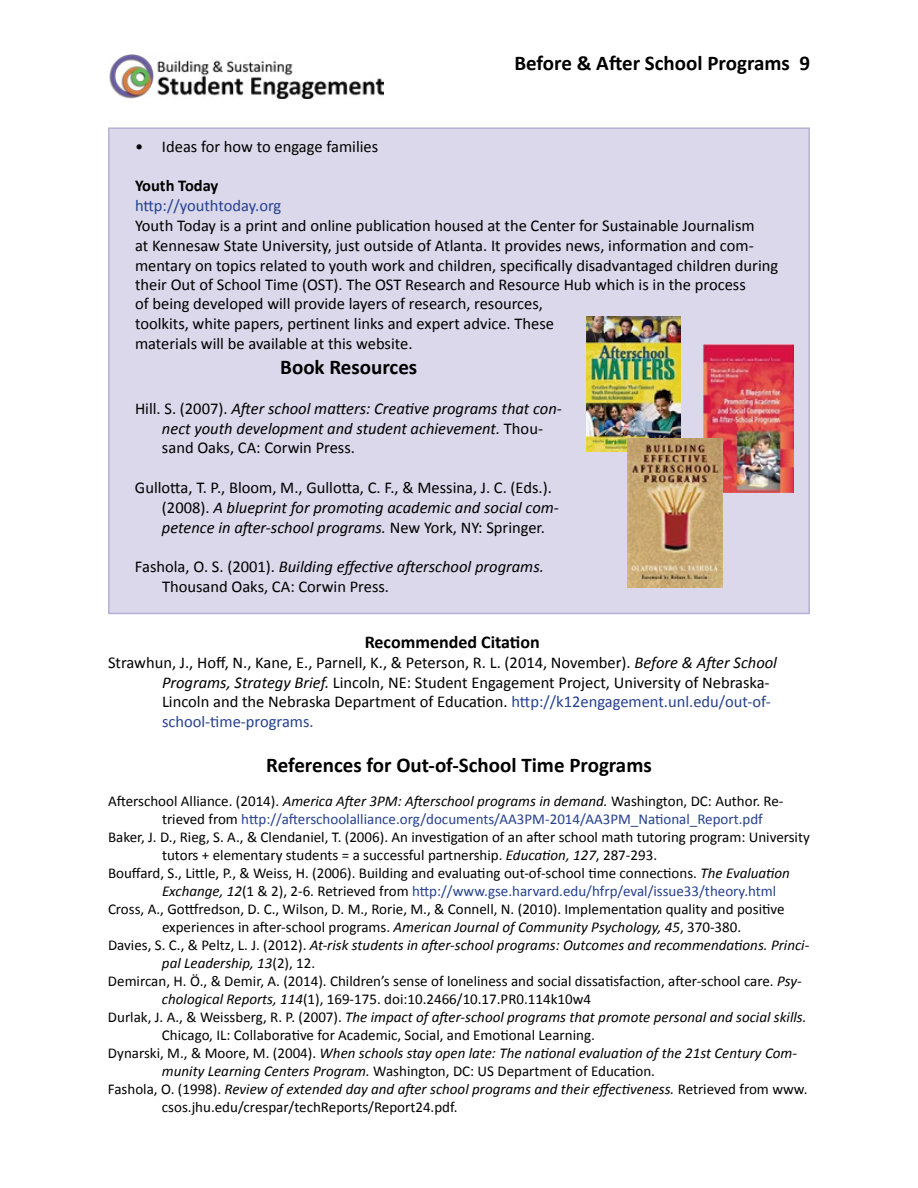
<style>
.page{position:relative;width:918px;height:1188px;background:#fff}
.page>*{position:absolute;margin:0;border:0;box-sizing:border-box;transform-origin:0 0}
.t1{font:700 21px "Calibri";color:#000}
.t2{font:700 18px "Calibri";color:#000}
.t3{font:16.5px/19.8px "Calibri";color:#000}
.t4{font:italic 16.5px/19.8px "Calibri";color:#000}
.t5{font:16.5px "Calibri";letter-spacing:-.005em;color:#25408f}
.t6{font:700 16.5px "Calibri";color:#000}
.t7{font:15px "Calibri";color:#000}
.t8{font:italic 15px "Calibri";color:#000}
.t9{font:15px "Calibri";color:#25408f}
.s1{font-style:normal}
.s2{font-style:italic}
.s3{color:#25408f}
.s4{color:#000}
.s5{font-style:italic;color:#000}
</style>
<div class="page">
<img style="left:109px;top:54px;width:274px;height:45px">
<div style="left:109px;top:128px;width:700px;height:486px;background:#dad8ea"></div>
<div style="left:108px;top:127px;width:702px;height:487px;border:2px solid #9e97c7"></div>
<img style="left:586px;top:316px;width:95px;height:136px">
<img style="left:704px;top:344px;width:89px;height:149px">
<img style="left:628px;top:439px;width:94px;height:148px">
<p class="t1" style="left:514px;top:49px;width:297px">Before &amp; After School Programs 9</p>
<p class="t3" style="left:135px;top:137px;width:245px">• Ideas for how to engage families</p>
<p class="t6" style="left:135px;top:175px;width:85px">Youth Today</p>
<p class="t5" style="left:135px;top:195px;width:148px">http://youthtoday.org</p>
<p class="t3" style="left:135px;top:216px;width:645px">Youth Today is a print and online publication housed at the Center for Sustainable Journalism<br>at Kennesaw State University, just outside of Atlanta. It provides news, information and com&shy;mentary on topics related to youth work and children, specifically disadvantaged children during their Out of School Time (OST). The OST Research and Resource Hub which is in the process</p>
<p class="t3" style="left:135px;top:294px;width:421px">of being developed will provide layers of research, resources, toolkits, white papers, pertinent links and expert advice. These materials will be available at this website.</p>
<p class="t1" style="left:280px;top:354px;width:139px">Book Resources</p>
<p class="t4" style="left:162px;top:398px;width:401px;text-indent:-27px"><span class="s1">Hill. S. (2007).</span> After school matters: Creative programs that con&shy;nect youth development and student achievement. <span class="s1">Thou&shy;sand Oaks, CA: Corwin Press.</span></p>
<p class="t3" style="left:162px;top:478px;width:399px;text-indent:-27px">Gullotta, T. P., Bloom, M., Gullotta, C. F., &amp; Messina, J. C. (Eds.). (2008). <span class="s2">A blueprint for promoting academic and social com&shy;petence in after-school programs.</span> New York, NY: Springer.</p>
<p class="t3" style="left:162px;top:557px;width:383px;text-indent:-27px">Fashola, O. S. (2001). <span class="s2">Building effective afterschool programs.<br></span>Thousand Oaks, CA: Corwin Press.</p>
<p class="t2" style="left:365px;top:631px;width:177px">Recommended Citation</p>
<p class="t3" style="left:162px;top:652px;width:617px;text-indent:-54px">Strawhun, J., Hoff, N., Kane, E., Parnell, K., &amp; Peterson, R. L. (2014, November). <span class="s2">Before &amp; After School Programs, Strategy Brief.</span> Lincoln, NE: Student Engagement Project, University of Nebraska-Lincoln and the Nebraska Department of Education. <span class="s3">http://k12engagement.unl.edu/out-of&shy;school-time-programs.</span></p>
<p class="t1" style="left:266px;top:751px;width:387px">References for Out-of-School Time Programs</p>
<p class="t7" style="left:108px;top:791px;width:677px">Afterschool Alliance. (2014). <span class="s2">America After 3PM: Afterschool programs in demand.</span> Washington, DC: Author. Re-</p>
<p class="t9" style="left:162px;top:809px;width:602px"><span class="s4">trieved from</span> http://afterschoolalliance.org/documents/AA3PM-2014/AA3PM_National_Report.pdf</p>
<p class="t7" style="left:108px;top:827px;width:703px">Baker, J. D., Rieg, S. A., &amp; Clendaniel, T. (2006). An investigation of an after school math tutoring program: University</p>
<p class="t7" style="left:162px;top:845px;width:497px">tutors + elementary students = a successful partnership. <span class="s2">Education, 127</span>, 287-293.</p>
<p class="t7" style="left:108px;top:863px;width:684px">Bouffard, S., Little, P., &amp; Weiss, H. (2006). Building and evaluating out-of-school time connections. <span class="s2">The Evaluation</span></p>
<p class="t9" style="left:162px;top:881px;width:616px"><span class="s5">Exchange, 12</span><span class="s4">(1 &amp; 2), 2-6. Retrieved from</span> http://www.gse.harvard.edu/hfrp/eval/issue33/theory.html</p>
<p class="t7" style="left:108px;top:899px;width:678px">Cross, A., Gottfredson, D. C., Wilson, D. M., Rorie, M., &amp; Connell, N. (2010). Implementation quality and positive</p>
<p class="t7" style="left:162px;top:917px;width:581px">experiences in after-school programs. <span class="s2">American Journal of Community Psychology, 45</span>, 370-380.</p>
<p class="t8" style="left:108px;top:935px;width:703px"><span class="s1">Davies, S. C., &amp; Peltz, L. J. (2012).</span> At-risk students in after-school programs: Outcomes and recommendations. Princi-</p>
<p class="t8" style="left:162px;top:953px;width:155px">pal Leadership, 13<span class="s1">(2), 12.</span></p>
<p class="t7" style="left:108px;top:971px;width:695px">Demircan, H. Ö., &amp; Demir, A. (2014). Children’s sense of loneliness and social dissatisfaction, after-school care. <span class="s2">Psy-</span></p>
<p class="t7" style="left:162px;top:989px;width:431px"><span class="s2">chological Reports, 114</span>(1), 169-175. doi:10.2466/10.17.PR0.114k10w4</p>
<p class="t8" style="left:108px;top:1007px;width:700px"><span class="s1">Durlak, J. A., &amp; Weissberg, R. P. (2007).</span> The impact of after-school programs that promote personal and social skills.</p>
<p class="t7" style="left:162px;top:1025px;width:434px">Chicago, IL: Collaborative for Academic, Social, and Emotional Learning.</p>
<p class="t8" style="left:108px;top:1043px;width:691px"><span class="s1">Dynarski, M., &amp; Moore, M. (2004).</span> When schools stay open late: The national evaluation of the 21st Century Com-</p>
<p class="t7" style="left:162px;top:1061px;width:495px"><span class="s2">munity Learning Centers Program.</span> Washington, DC: US Department of Education.</p>
<p class="t8" style="left:108px;top:1079px;width:701px"><span class="s1">Fashola, O. (1998).</span> Review of extended day and after school programs and their effectiveness. <span class="s1">Retrieved from www.</span></p>
<p class="t7" style="left:162px;top:1097px;width:297px">csos.jhu.edu/crespar/techReports/Report24.pdf.</p>
</div>
